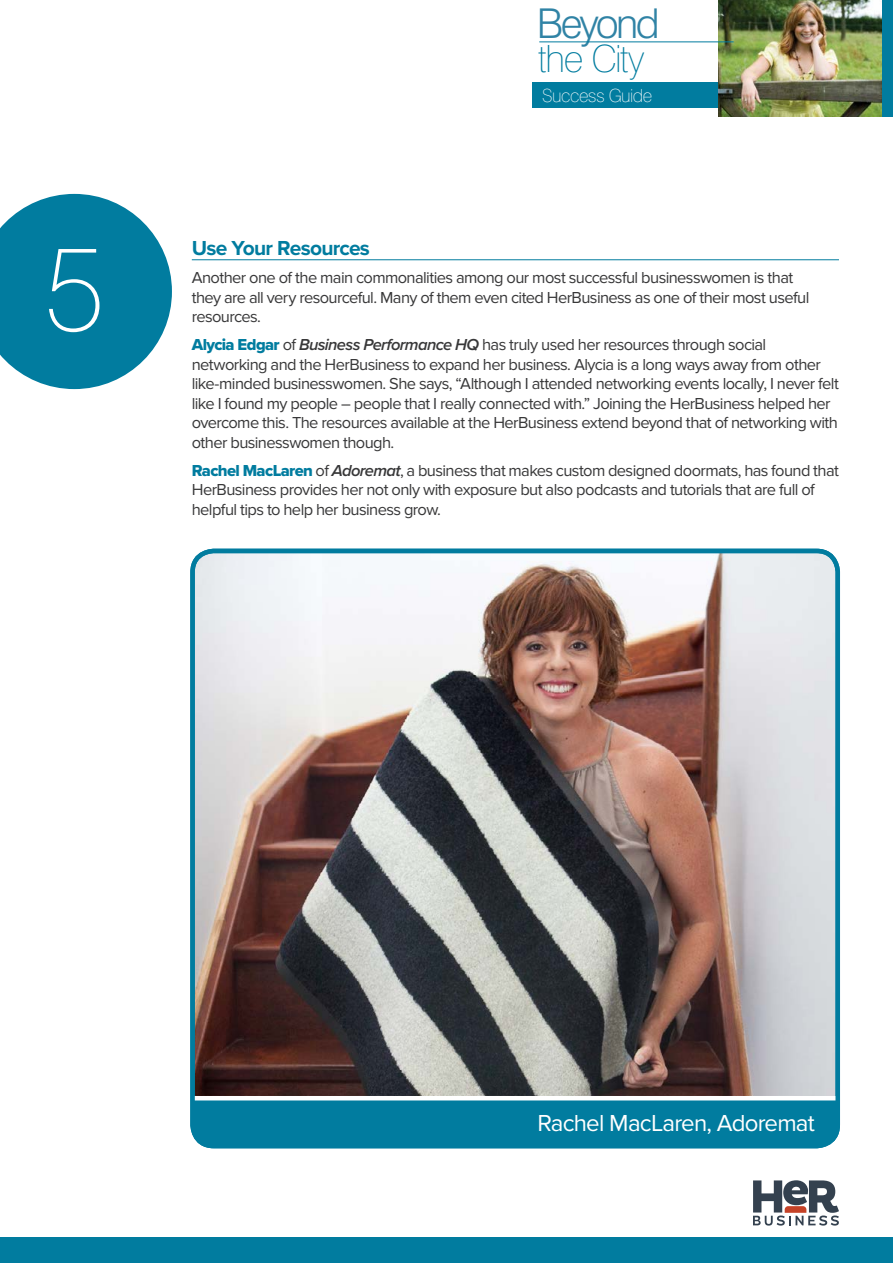
<style>
.page{position:relative;width:893px;height:1263px;background:#fff}
.page>*{position:absolute;margin:0;border:0;box-sizing:border-box;transform-origin:0 0}
.t1{font:100 118.8px "Swiss 721 BT";color:#fff}
.t2{font:300 41.1px "Swiss 721 BT";letter-spacing:-.065em;color:#3083a5}
.t3{font:100 37.65px "Swiss 721 BT";letter-spacing:-.03em;color:#017c9f}
.t4{font:24px "Proxima Nova";letter-spacing:-.035em;color:#fff}
.t5{font:700 21px "Proxima Nova";letter-spacing:-.035em;color:#017c9f}
.t6{font:100 18.15px "Swiss 721 BT";letter-spacing:-.03em;color:#fff}
.t7{font:16.5px/19.5px "Proxima Nova";letter-spacing:-.035em;color:#383839}
.s1{font-family:"Proxima Nova Extrabld";color:#017c9f}
.s2{font-weight:600;font-style:italic}
</style>
<div class="page">
<div style="left:0;top:1237px;width:893px;height:26px;background:#017c9f"></div>
<svg style="left:753px;top:1180px;width:86px;height:45px"></svg>
<div style="left:532px;top:83px;width:194px;height:25px;background:#017c9f"></div>
<img style="left:719px;top:0;width:163px;height:117px">
<hr style="left:539px;top:42px;width:195px;height:1px;background:#017c9f">
<div style="left:882px;top:0;width:11px;height:117px;background:#017c9f"></div>
<hr style="left:192px;top:259px;width:647px;height:1px;background:#017c9f">
<img style="left:195px;top:551px;width:642px;height:545px">
<div style="left:195px;top:1100px;width:643px;height:45px;background:#017c9f"></div>
<div style="left:190px;top:549px;width:650px;height:599px;border:4px solid #017c9f;border-radius:21px"></div>
<svg style="left:0;top:194px;width:172px;height:195px"></svg>
<h1 class="t1" style="left:43px;top:215px;width:63px">5</h1>
<h2 class="t2" style="left:537px;top:-1px;width:124px">Beyond</h2>
<h3 class="t3" style="left:537px;top:36px;width:109px">the City</h3>
<p class="t6" style="left:542px;top:85px;width:111px">Success Guide</p>
<p class="t5" style="left:192px;top:236px;width:180px">Use Your Resources</p>
<p class="t7" style="left:192px;top:269px;width:619px">Another one of the main commonalities among our most successful businesswomen is that they are all very resourceful. Many of them even cited HerBusiness as one of their most useful resources.</p>
<p class="t7" style="left:192px;top:336px;width:649px"><span class="s1">Alycia Edgar</span> of <span class="s2">Business Performance HQ</span> has truly used her resources through social networking and the HerBusiness to expand her business. Alycia is a long ways away from other like-minded businesswomen. She says, “Although I attended networking events locally, I never felt like I found my people – people that I really connected with.” Joining the HerBusiness helped her overcome this. The resources available at the HerBusiness extend beyond that of networking with other businesswomen though.</p>
<p class="t7" style="left:192px;top:461px;width:649px"><span class="s1">Rachel MacLaren</span> of <span class="s2">Adoremat</span>, a business that makes custom designed doormats, has found that<br>HerBusiness provides her not only with exposure but also podcasts and tutorials that are full of helpful tips to help her business grow.</p>
<h3 class="t4" style="left:537px;top:1110px;width:279px">Rachel MacLaren, Adoremat</h3>
</div>
